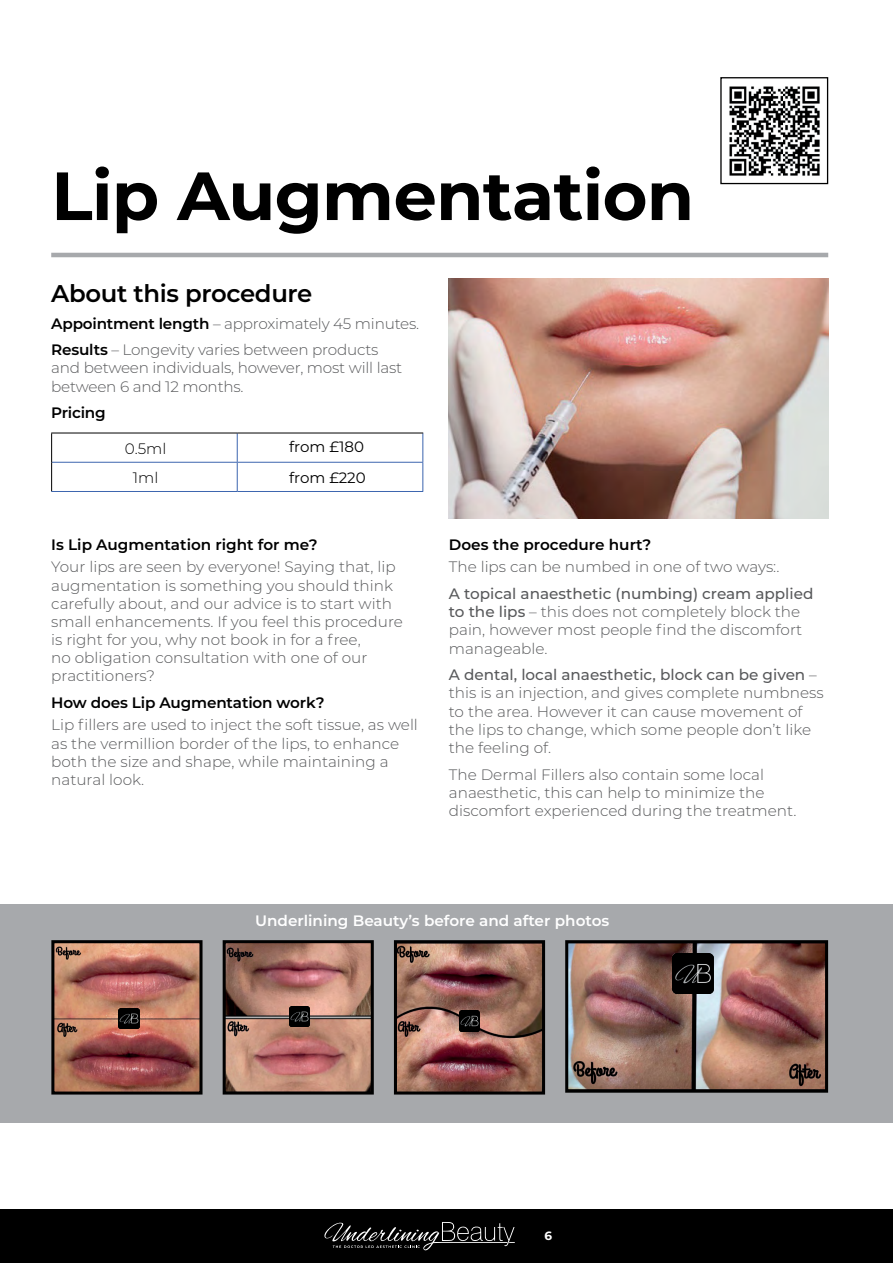
<style>
.page{position:relative;width:893px;height:1263px;background:#fff}
.page>*{position:absolute;margin:0;border:0;box-sizing:border-box;transform-origin:0 0}
.t1{font:700 67.95px "Montserrat";letter-spacing:-.01em;color:#000}
.t2{font:600 24.15px "Montserrat";letter-spacing:-.015em;color:#000}
.t3{font:300 15.15px/18.1px "Montserrat";color:#58595b}
.t4{font:600 15.15px "Montserrat";letter-spacing:-.005em;color:#000}
.t5{font:600 15.15px "Montserrat";color:#fff}
.t6{font:300 15.15px "Montserrat";color:#000}
.t7{font:15px/30.6px "Montserrat";color:#000}
.t8{font:700 12px "Montserrat";color:#fff}
.s1{font-weight:600;color:#000}
.s2{font-weight:500}
</style>
<div class="page">
<hr style="left:51px;top:253px;width:777px;height:4px;background:#a7a9ac">
<hr style="left:52px;top:462px;width:185px;height:1px;background:#3c65af">
<hr style="left:237px;top:462px;width:186px;height:1px;background:#3c65af">
<hr style="left:51px;top:491px;width:186px;height:1px;background:#3c65af">
<hr style="left:237px;top:491px;width:186px;height:1px;background:#3c65af">
<svg style="left:237px;top:434px;width:1px;height:57px"></svg>
<svg style="left:422px;top:434px;width:1px;height:57px"></svg>
<hr style="left:51px;top:433px;width:186px;height:1px;background:#000">
<hr style="left:237px;top:433px;width:186px;height:1px;background:#000">
<svg style="left:51px;top:433px;width:1px;height:58px"></svg>
<div style="left:0;top:904px;width:893px;height:218px;background:#a7a9ac"></div>
<img style="left:449px;top:278px;width:379px;height:240px">
<img style="left:55px;top:944px;width:144px;height:146px">
<div style="left:51px;top:940px;width:152px;height:154px;border:3px solid #000"></div>
<img style="left:227px;top:944px;width:143px;height:146px">
<div style="left:223px;top:940px;width:151px;height:154px;border:3px solid #000"></div>
<img style="left:569px;top:944px;width:255px;height:145px">
<div style="left:565px;top:940px;width:263px;height:153px;border:3px solid #000"></div>
<img style="left:398px;top:944px;width:143px;height:146px">
<div style="left:394px;top:940px;width:151px;height:154px;border:3px solid #000"></div>
<img style="left:119px;top:1008px;width:20px;height:20px">
<img style="left:289px;top:1006px;width:21px;height:20px">
<img style="left:459px;top:1011px;width:21px;height:20px">
<img style="left:672px;top:953px;width:41px;height:41px">
<div style="left:720px;top:77px;width:108px;height:107px;border:1px solid #000"></div>
<img style="left:729px;top:86px;width:91px;height:90px">
<div style="left:0;top:1209px;width:893px;height:54px;background:#000"></div>
<svg style="left:324px;top:1222px;width:191px;height:29px"></svg>
<h1 class="t1" style="left:51px;top:147px;width:644px">Lip Augmentation</h1>
<h2 class="t2" style="left:51px;top:276px;width:263px">About this procedure</h2>
<p class="t3" style="left:51px;top:309px;width:369px;line-height:26.7px"><span class="s1">Appointment length</span> – approximately 45 minutes.<br><span class="s1">Results</span> – Longevity varies between products</p>
<p class="t3" style="left:51px;top:358px;width:352px">and between individuals, however, most will last between 6 and 12 months.</p>
<p class="t4" style="left:51px;top:402px;width:56px">Pricing</p>
<p class="t7" style="left:289px;top:431px;width:78px">from £180 from £220</p>
<p class="t6" style="left:125px;top:438px;width:43px">0.5ml</p>
<p class="t6" style="left:294px;top:438px;width:77px">from £170</p>
<p class="t6" style="left:133px;top:467px;width:27px">1ml</p>
<p class="t6" style="left:292px;top:467px;width:81px">from £200</p>
<p class="t4" style="left:51px;top:534px;width:268px">Is Lip Augmentation right for me?</p>
<p class="t3" style="left:51px;top:557px;width:353px">Your lips are seen by everyone! Saying that, lip augmentation is something you should think carefully about, and our advice is to start with small enhancements. If you feel this procedure is right for you, why not book in for a free,<br>no obligation consultation with one of our practitioners?</p>
<p class="t4" style="left:51px;top:692px;width:275px">How does Lip Augmentation work?</p>
<p class="t3" style="left:51px;top:715px;width:368px">Lip fillers are used to inject the soft tissue, as well as the vermillion border of the lips, to enhance both the size and shape, while maintaining a natural look.</p>
<p class="t4" style="left:449px;top:534px;width:204px">Does the procedure hurt?</p>
<p class="t3" style="left:449px;top:557px;width:332px">The lips can be numbed in one of two ways:.</p>
<p class="t3" style="left:449px;top:584px;width:366px"><span class="s2">A topical anaesthetic (numbing) cream applied to the lips</span> – this does not completely block the pain, however most people find the discomfort manageable.</p>
<p class="t3" style="left:449px;top:665px;width:376px"><span class="s2">A dental, local anaesthetic, block can be given</span> – this is an injection, and gives complete numbness to the area. However it can cause movement of the lips to change, which some people don’t like the feeling of.</p>
<p class="t3" style="left:449px;top:764px;width:349px">The Dermal Fillers also contain some local anaesthetic, this can help to minimize the discomfort experienced during the treatment.</p>
<p class="t5" style="left:255px;top:910px;width:356px">Underlining Beauty’s before and after photos</p>
<p class="t8" style="left:545px;top:1228px;width:9px">6</p>
</div>
